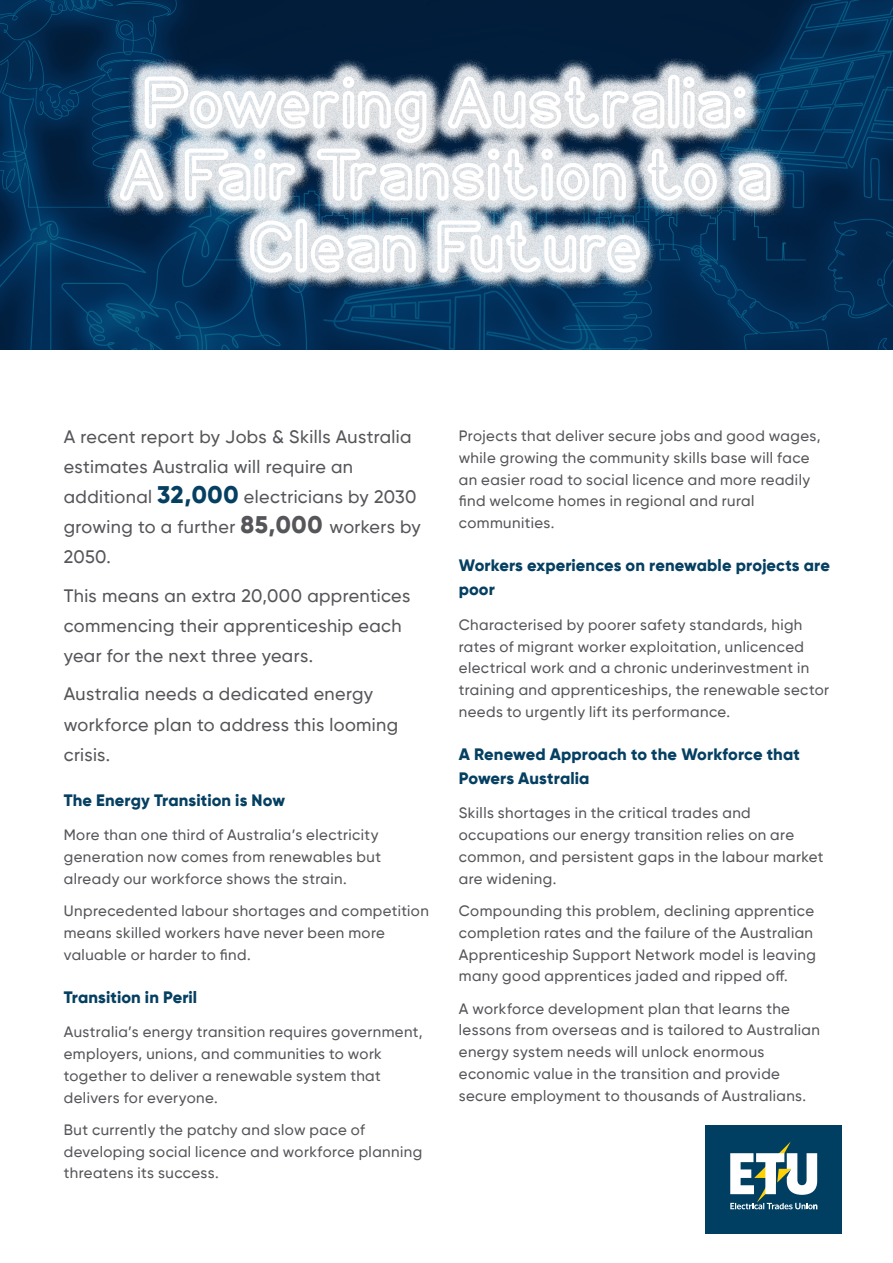
<style>
.page{position:relative;width:893px;height:1263px;background:#fff}
.page>*{position:absolute;margin:0;border:0;box-sizing:border-box;transform-origin:0 0}
.Front_Cover_title{font:700 69px/72px "NEONGLOW";letter-spacing:.01em;color:#fff;text-align:center}
.highlight_para{font:500 18px/30px "Gilroy";letter-spacing:.02em;color:#55565a}
.sub_heading{font:800 16.5px/24px "Gilroy";letter-spacing:.005em;color:#053f61}
.copy{font:500 15px/21.8px "Gilroy";letter-spacing:.03em;color:#55565a}
.s1{font-weight:800;font-size:24px;color:#053f61}
.s2{font-weight:800;font-size:24px}
</style>
<div class="page">
<img style="left:0;top:0;width:893px;height:349px">
<div style="left:103px;top:58px;width:684px;height:231px;background:#fff;opacity:.91"></div>
<div style="left:705px;top:1126px;width:137px;height:108px;background:#003f61"></div>
<svg style="left:730px;top:1142px;width:87px;height:67px"></svg>
<p class="Front_Cover_title" style="left:118px;top:70px;width:655px">Powering Australia:<br>A Fair Transition to a<br>Clean Future</p>
<p class="highlight_para" style="left:64px;top:422px;width:359px">A recent report by Jobs &amp; Skills Australia estimates Australia will require an additional <span class="s1">32,000</span> electricians by 2030 growing to a further <span class="s2">85,000</span> workers by<br>2050.</p>
<p class="highlight_para" style="left:64px;top:580px;width:348px">This means an extra 20,000 apprentices commencing their apprenticeship each year for the next three years.</p>
<p class="highlight_para" style="left:64px;top:679px;width:336px">Australia needs a dedicated energy workforce plan to address this looming crisis.</p>
<p class="sub_heading" style="left:64px;top:788px;width:223px">The Energy Transition is Now</p>
<p class="copy" style="left:64px;top:824px;width:319px">More than one third of Australia’s electricity generation now comes from renewables but already our workforce shows the strain.</p>
<p class="copy" style="left:64px;top:900px;width:367px">Unprecedented labour shortages and competition means skilled workers have never been more valuable or harder to find.</p>
<p class="sub_heading" style="left:64px;top:985px;width:135px">Transition in Peril</p>
<p class="copy" style="left:64px;top:1021px;width:360px">Australia’s energy transition requires government, employers, unions, and communities to work together to deliver a renewable system that delivers for everyone.</p>
<p class="copy" style="left:64px;top:1119px;width:360px">But currently the patchy and slow pace of developing social licence and workforce planning threatens its success.</p>
<p class="copy" style="left:459px;top:425px;width:363px">Projects that deliver secure jobs and good wages, while growing the community skills base will face an easier road to social licence and more readily find welcome homes in regional and rural communities.</p>
<p class="sub_heading" style="left:459px;top:553px;width:373px">Workers experiences on renewable projects are poor</p>
<p class="copy" style="left:459px;top:613px;width:372px">Characterised by poorer safety standards, high rates of migrant worker exploitation, unlicenced electrical work and a chronic underinvestment in training and apprenticeships, the renewable sector needs to urgently lift its performance.</p>
<p class="sub_heading" style="left:459px;top:742px;width:343px">A Renewed Approach to the Workforce that<br>Powers Australia</p>
<p class="copy" style="left:459px;top:802px;width:366px">Skills shortages in the critical trades and occupations our energy transition relies on are common, and persistent gaps in the labour market are widening.</p>
<p class="copy" style="left:459px;top:900px;width:359px">Compounding this problem, declining apprentice completion rates and the failure of the Australian Apprenticeship Support Network model is leaving many good apprentices jaded and ripped off.</p>
<p class="copy" style="left:459px;top:997px;width:363px">A workforce development plan that learns the lessons from overseas and is tailored to Australian energy system needs will unlock enormous economic value in the transition and provide secure employment to thousands of Australians.</p>
</div>
